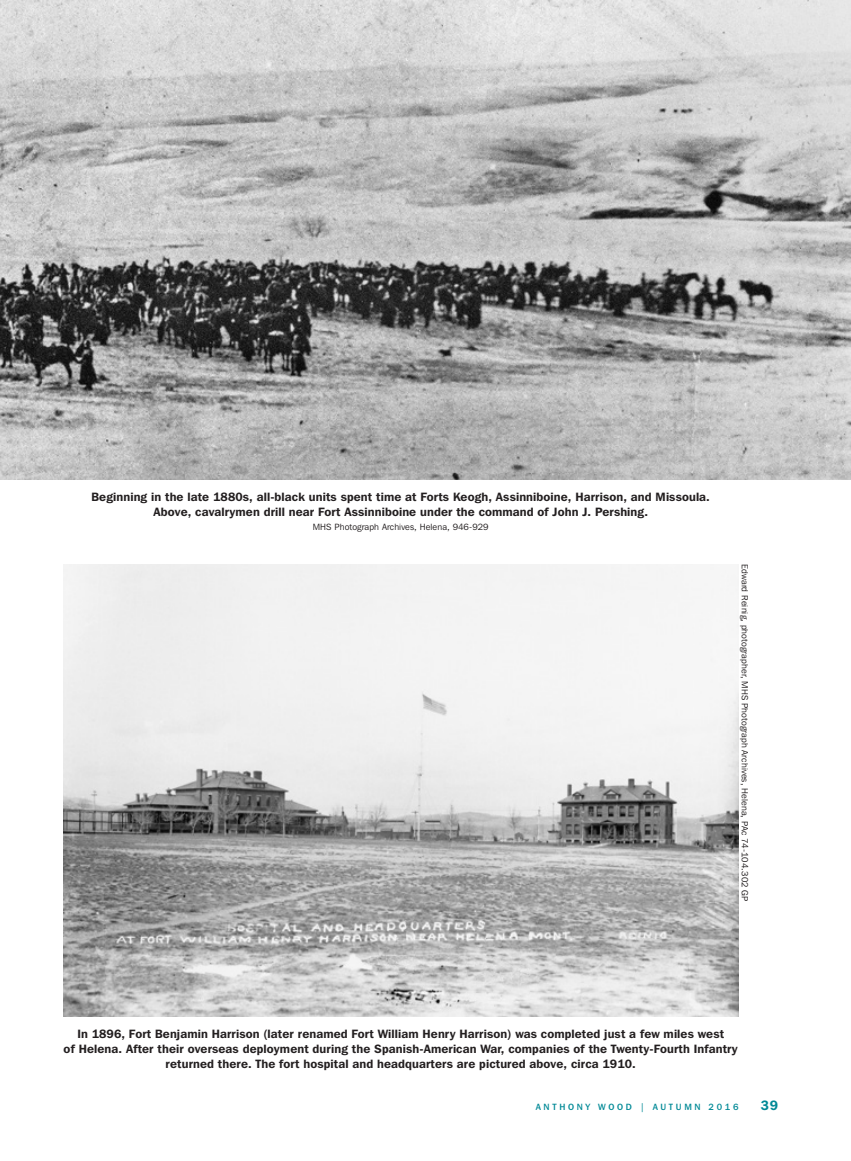
<style>
.page{position:relative;width:851px;height:1161px;background:#fff}
.page>*{position:absolute;margin:0;border:0;box-sizing:border-box;transform-origin:0 0}
.t1{font:600 13.5px "Franklin Gothic IT Cby BT";color:#008996}
.Caption_ctr{font:600 12px/15px "Franklin Gothic IT Cby BT";letter-spacing:.01em;color:#231f20;text-align:center}
.Credit{font:9px "Franklin Gothic IT Cby BT";letter-spacing:.01em;color:#231f20}
.t2{font:500 9px "Franklin Gothic IT Cby BT";letter-spacing:.3em;color:#008996}
</style>
<div class="page">
<img style="left:0;top:0;width:850px;height:480px">
<img style="left:63px;top:564px;width:675px;height:453px">
<p class="Caption_ctr" style="left:91px;top:489px;width:620px">Beginning in the late 1880s, all-black units spent time at Forts Keogh, Assinniboine, Harrison, and Missoula.<br>Above, cavalrymen drill near Fort Assinniboine under the command of John J. Pershing.</p>
<p class="Credit" style="left:313px;top:521px;width:177px">MHS Photograph Archives, Helena, 946-929</p>
<p class="Credit" style="left:750px;top:564px;width:339px;rotate:90deg">Edward Reinig, photographer, MHS Photograph Archives, Helena, PAc 74-104.302 GP</p>
<p class="Caption_ctr" style="left:64px;top:1026px;width:675px">In 1896, Fort Benjamin Harrison (later renamed Fort William Henry Harrison) was completed just a few miles west<br>of Helena. After their overseas deployment during the Spanish-American War, companies of the Twenty-Fourth Infantry returned there. The fort hospital and headquarters are pictured above, circa 1910.</p>
<p class="t2" style="left:535px;top:1101px;width:204px">ANTHONY WOOD | AUTUMN 2016</p>
<p class="t1" style="left:760px;top:1097px;width:19px">39</p>
</div>
